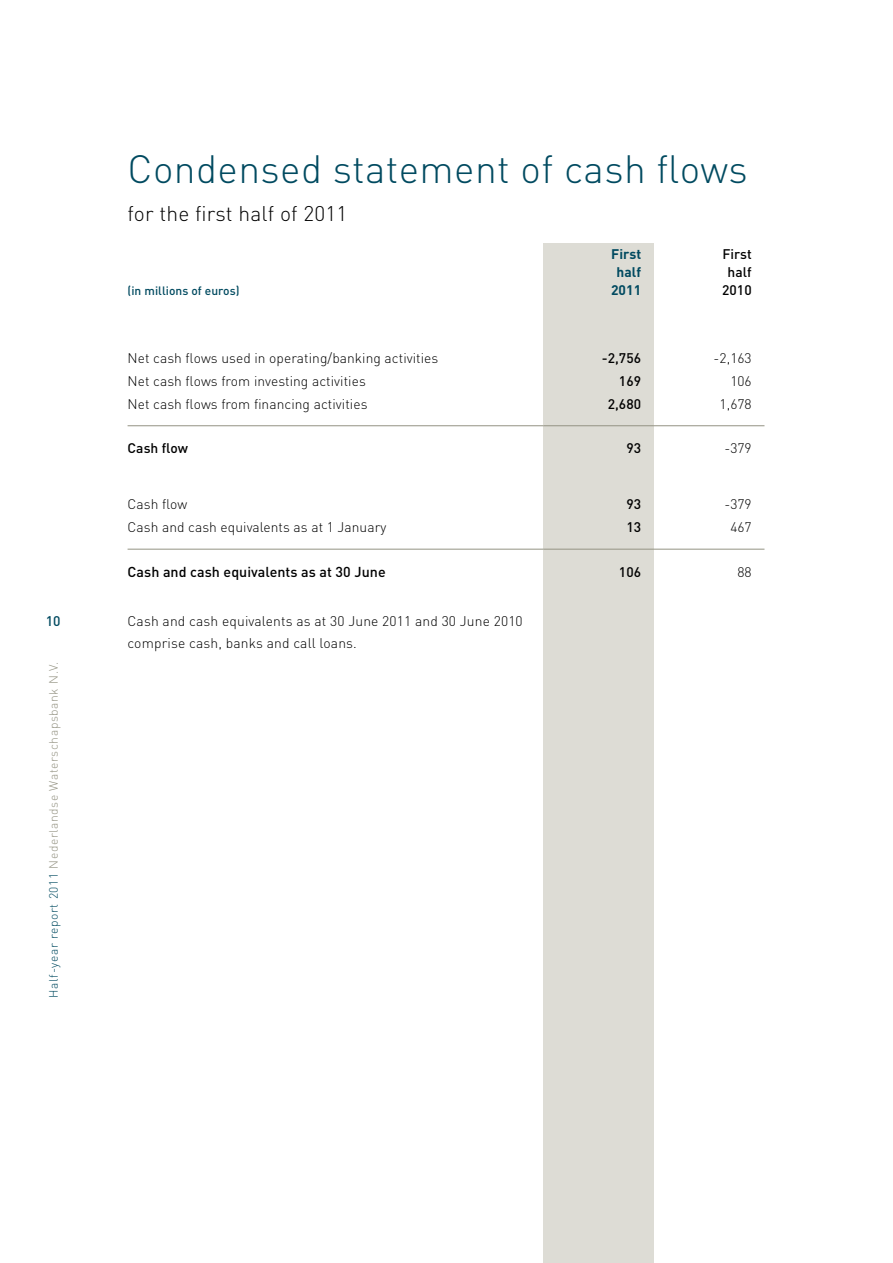
<style>
.page{position:relative;width:893px;height:1263px;background:#fff}
.page>*{position:absolute;margin:0;border:0;box-sizing:border-box;transform-origin:0 0}
.t1{font:300 39px "DINOT";letter-spacing:.01em;color:#014a60}
.t2{font:300 21px "DINOT";letter-spacing:.01em;color:#000}
.t3{font:500 14.25px "DINOT";letter-spacing:.005em;color:#000}
.t4{font:300 13.8px/22.5px "DINOT";letter-spacing:.005em;color:#000}
.t5{font:500 13.8px/18px "DINOT";letter-spacing:.005em;color:#000;text-align:center}
.t6{font:700 13.8px/18px "DINOT";letter-spacing:.005em;color:#014a60;text-align:center}
.t7{font:500 13.8px "DINOT";color:#014a60}
.t8{font:300 12px "DINOT";letter-spacing:.05em;color:#949383}
.t9{font:500 12px "DINOT";letter-spacing:.005em;color:#014a60}
.s1{color:#014a60}
</style>
<div class="page">
<div style="left:543px;top:244px;width:110px;height:1019px;background:#dddcd5"></div>
<hr style="left:128px;top:425px;width:415px;height:1px;background:#949383">
<hr style="left:543px;top:425px;width:111px;height:1px;background:#949383">
<hr style="left:654px;top:425px;width:110px;height:1px;background:#949383">
<hr style="left:128px;top:549px;width:415px;height:1px;background:#949383">
<hr style="left:543px;top:549px;width:111px;height:1px;background:#949383">
<hr style="left:654px;top:549px;width:110px;height:1px;background:#949383">
<p class="t7" style="left:46px;top:611px;width:16px">10</p>
<p class="t8" style="left:45px;top:997px;width:338px;rotate:-90deg"><span class="s1">Half-year report 2011</span> Nederlandse Waterschapsbank N.V.</p>
<h1 class="t1" style="left:128px;top:142px;width:622px">Condensed statement of cash flows</h1>
<h2 class="t2" style="left:128px;top:199px;width:221px">for the first half of 2011</h2>
<p class="t9" style="left:128px;top:282px;width:114px">(in millions of euros)</p>
<p class="t6" style="left:611px;top:244px;width:32px">First half<br>2011</p>
<p class="t5" style="left:722px;top:244px;width:31px">First half<br>2010</p>
<p class="t4" style="left:128px;top:346px;width:312px">Net cash flows used in operating/banking activities</p>
<p class="t5" style="left:602px;top:349px;width:41px">-2,756</p>
<p class="t4" style="left:714px;top:346px;width:40px">-2,163</p>
<p class="t4" style="left:128px;top:369px;width:240px">Net cash flows from investing activities</p>
<p class="t5" style="left:619px;top:371px;width:24px">169</p>
<p class="t4" style="left:730px;top:369px;width:23px">106</p>
<p class="t4" style="left:128px;top:392px;width:241px">Net cash flows from financing activities</p>
<p class="t5" style="left:608px;top:394px;width:35px">2,680</p>
<p class="t4" style="left:719px;top:392px;width:34px">1,678</p>
<p class="t5" style="left:128px;top:438px;width:62px">Cash flow</p>
<p class="t5" style="left:626px;top:438px;width:16px">93</p>
<p class="t4" style="left:724px;top:436px;width:29px">-379</p>
<p class="t4" style="left:128px;top:493px;width:61px">Cash flow</p>
<p class="t5" style="left:626px;top:495px;width:16px">93</p>
<p class="t4" style="left:724px;top:493px;width:29px">-379</p>
<p class="t4" style="left:128px;top:515px;width:260px">Cash and cash equivalents as at 1 January</p>
<p class="t5" style="left:626px;top:518px;width:16px">13</p>
<p class="t4" style="left:730px;top:515px;width:23px">467</p>
<p class="t3" style="left:128px;top:562px;width:260px">Cash and cash equivalents as at 30 June</p>
<p class="t5" style="left:619px;top:562px;width:24px">106</p>
<p class="t4" style="left:737px;top:560px;width:16px">88</p>
<p class="t4" style="left:128px;top:609px;width:397px">Cash and cash equivalents as at 30 June 2011 and 30 June 2010 comprise cash, banks and call loans.</p>
</div>
